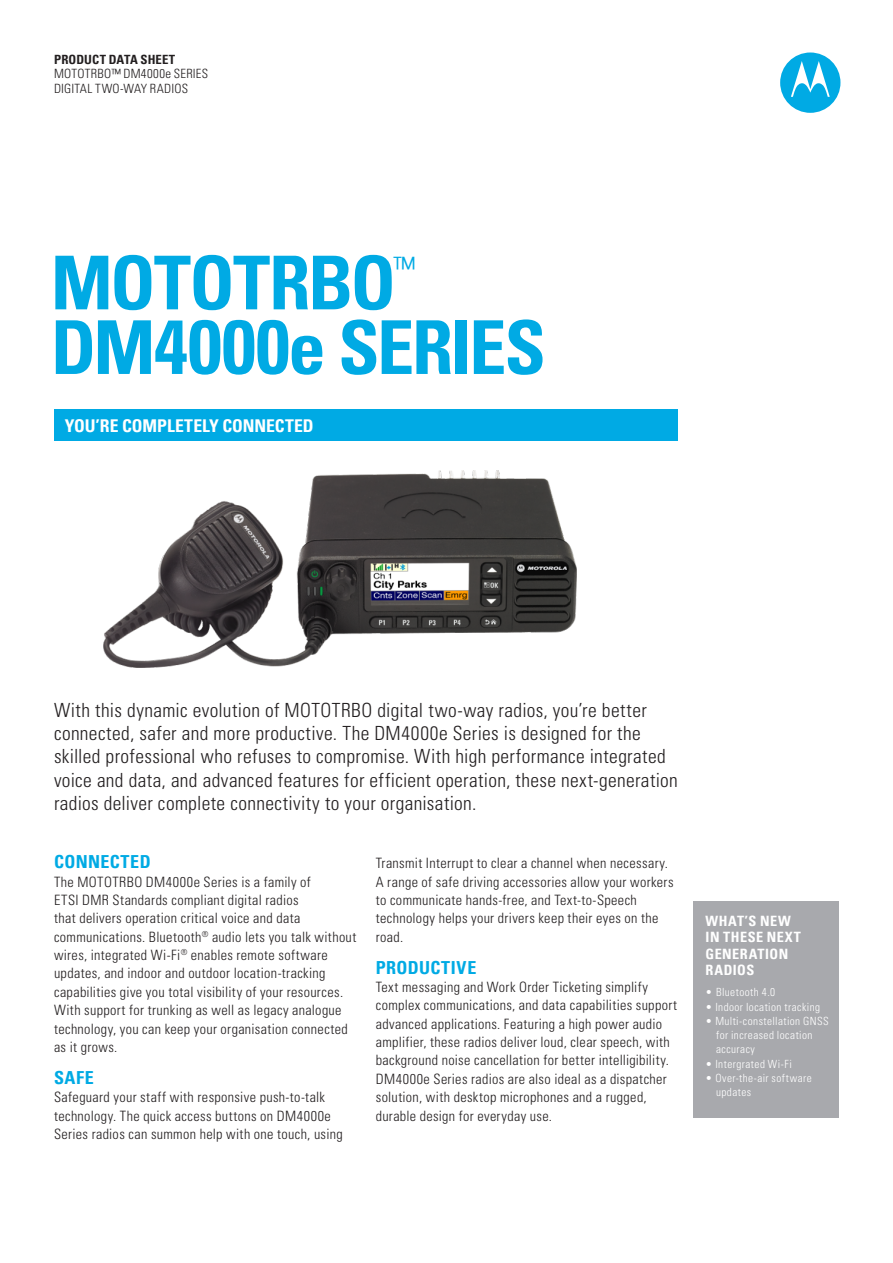
<style>
.page{position:relative;width:893px;height:1263px;background:#fff}
.page>*{position:absolute;margin:0;border:0;box-sizing:border-box;transform-origin:0 0}
.t1{font:700 condensed 74.25px "Univers";letter-spacing:-.03em;color:#00aae4}
.t2{font:300 condensed 29.4px "Univers";color:#00aae4}
.t3{font:300 condensed 19.5px/23.2px "Univers";letter-spacing:.02em;color:#231f20}
.t4{font:700 condensed 18px "Univers";letter-spacing:.025em;color:#00aae4}
.t5{font:700 condensed 17.7px "Univers";color:#fff}
.t6{font:300 condensed 14.25px/18.3px "Univers";letter-spacing:.025em;color:#231f20}
.t7{font:700 condensed 14.25px/16.5px "Univers";letter-spacing:.03em;color:#fff}
.t8{font:300 condensed 12.75px/14.2px "Univers";letter-spacing:.02em;color:#231f20}
.t9{font:700 condensed 12.75px "Univers";letter-spacing:.01em;color:#231f20}
.t10{font:300 condensed 11.25px/14.2px "Univers";letter-spacing:.04em;color:#fff}
.s1{font-size:76.5px}
</style>
<div class="page">
<div style="left:780px;top:53px;width:60px;height:60px;background:#00aae4;border-radius:50%"></div>
<svg style="left:791px;top:61px;width:39px;height:36px"></svg>
<div style="left:54px;top:409px;width:624px;height:31px;background:#00aae4"></div>
<img style="left:103px;top:471px;width:473px;height:197px">
<div style="left:693px;top:901px;width:146px;height:216px;background:#a8a9ad"></div>
<p class="t9" style="left:54px;top:52px;width:123px">PRODUCT DATA SHEET</p>
<p class="t8" style="left:54px;top:67px;width:156px">MOTOTRBO™ DM4000e SERIES<br>DIGITAL TWO-WAY RADIOS</p>
<p class="t1" style="left:51px;top:237px;width:346px">MOTOTRBO</p>
<p class="t2" style="left:393px;top:250px;width:23px">™</p>
<p class="t1" style="left:51px;top:302px;width:496px">DM<span class="s1">4000</span>e SERIES</p>
<p class="t5" style="left:65px;top:414px;width:250px">YOU’RE COMPLETELY CONNECTED</p>
<p class="t3" style="left:54px;top:698px;width:625px">With this dynamic evolution of MOTOTRBO digital two-way radios, you’re better connected, safer and more productive. The DM4000e Series is designed for the skilled professional who refuses to compromise. With high performance integrated voice and data, and advanced features for efficient operation, these next-generation radios deliver complete connectivity to your organisation.</p>
<p class="t4" style="left:54px;top:851px;width:98px">CONNECTED</p>
<p class="t6" style="left:54px;top:872px;width:304px">The MOTOTRBO DM4000e Series is a family of<br>ETSI DMR Standards compliant digital radios<br>that delivers operation critical voice and data communications. Bluetooth<sup>®</sup> audio lets you talk without wires, integrated Wi-Fi<sup>®</sup> enables remote software updates, and indoor and outdoor location-tracking capabilities give you total visibility of your resources.<br>With support for trunking as well as legacy analogue technology, you can keep your organisation connected as it grows.</p>
<p class="t4" style="left:54px;top:1066px;width:41px">SAFE</p>
<p class="t6" style="left:54px;top:1088px;width:290px">Safeguard your staff with responsive push-to-talk technology. The quick access buttons on DM4000e<br>Series radios can summon help with one touch, using</p>
<p class="t6" style="left:376px;top:854px;width:299px">Transmit Interrupt to clear a channel when necessary.<br>A range of safe driving accessories allow your workers to communicate hands-free, and Text-to-Speech technology helps your drivers keep their eyes on the road.</p>
<p class="t4" style="left:376px;top:956px;width:102px">PRODUCTIVE</p>
<p class="t6" style="left:376px;top:978px;width:303px">Text messaging and Work Order Ticketing simplify complex communications, and data capabilities support advanced applications. Featuring a high power audio amplifier, these radios deliver loud, clear speech, with background noise cancellation for better intelligibility.<br>DM4000e Series radios are also ideal as a dispatcher solution, with desktop microphones and a rugged, durable design for everyday use.</p>
<p class="t7" style="left:706px;top:912px;width:97px">WHAT’S NEW<br>IN THESE NEXT<br>GENERATION<br>RADIOS</p>
<p class="t10" style="left:706px;top:985px;width:71px">• Bluetooth 4.0</p>
<p class="t10" style="left:706px;top:999px;width:116px">• Indoor location tracking</p>
<p class="t10" style="left:716px;top:1014px;width:114px;text-indent:-10px">• Multi-constellation GNSS for increased location accuracy</p>
<p class="t10" style="left:706px;top:1056px;width:88px">• Intergrated Wi-Fi</p>
<p class="t10" style="left:716px;top:1071px;width:97px;text-indent:-10px">• Over-the-air software updates</p>
</div>
